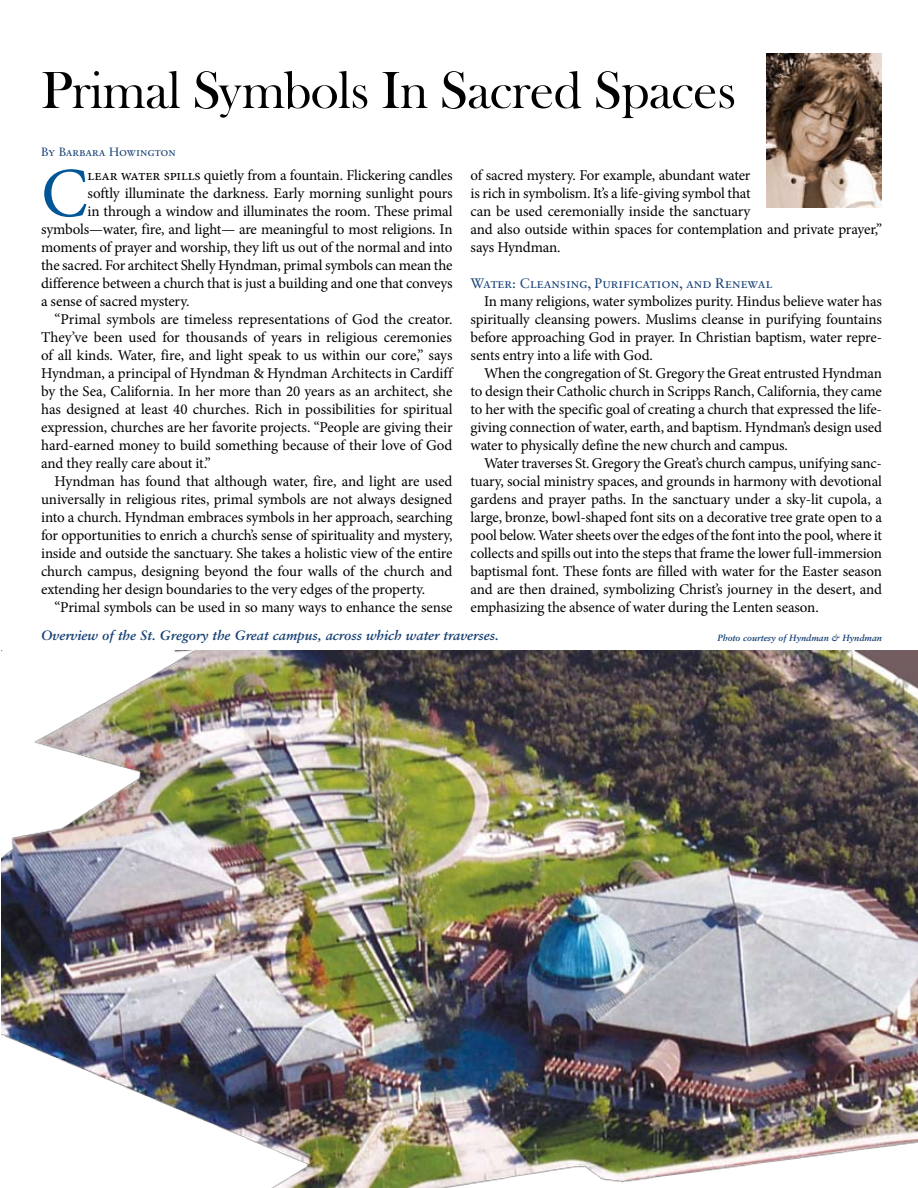
<style>
.page{position:relative;width:918px;height:1188px;background:#fff}
.page>*{position:absolute;margin:0;border:0;box-sizing:border-box;transform-origin:0 0}
.t1{font:70.35px "Minion Pro";color:#005697}
.t2{font:54px "Bask Old Face";letter-spacing:-.01em;color:#000}
.t3{font:15px/18px "Minion Pro";letter-spacing:-.01em;color:#000;text-align:justify}
.t4{font:13.8px "Sabon Roman SC";color:#164074}
.t5{font:italic 700 13.5px "Sabon";color:#164074}
.t6{font:12px "Sabon Roman SC";color:#164074}
.t7{font:italic 700 9px "Sabon";color:#164074}
</style>
<div class="page">
<img style="left:767px;top:54px;width:115px;height:153px">
<img style="left:1px;top:651px;width:917px;height:537px">
<h2 class="t2" style="left:41px;top:60px;width:697px">Primal Symbols In Sacred Spaces</h2>
<p class="t6" style="left:41px;top:145px;width:136px">By Barbara Howington</p>
<h1 class="t1" style="left:41px;top:146px;width:48px">C</h1>
<p class="t3" style="left:88px;top:166px;width:366px">lear water spills quietly from a fountain. Flickering candles</p>
<p class="t3" style="left:88px;top:184px;width:367px">softly illuminate the darkness. Early morning sunlight pours</p>
<p class="t3" style="left:88px;top:202px;width:366px">in through a window and illuminates the room. These primal</p>
<p class="t3" style="left:41px;top:220px;width:413px">symbols—water, fire, and light— are meaningful to most religions. In</p>
<p class="t3" style="left:41px;top:238px;width:413px">moments of prayer and worship, they lift us out of the normal and into</p>
<p class="t3" style="left:41px;top:256px;width:413px">the sacred. For architect Shelly Hyndman, primal symbols can mean the</p>
<p class="t3" style="left:41px;top:274px;width:413px">difference between a church that is just a building and one that conveys</p>
<p class="t3" style="left:41px;top:292px;width:150px">a sense of sacred mystery.</p>
<p class="t3" style="left:55px;top:310px;width:400px">“Primal symbols are timeless representations of God the creator.</p>
<p class="t3" style="left:41px;top:328px;width:413px">They’ve been used for thousands of years in religious ceremonies</p>
<p class="t3" style="left:41px;top:346px;width:413px">of all kinds. Water, fire, and light speak to us within our core,” says</p>
<p class="t3" style="left:41px;top:364px;width:414px">Hyndman, a principal of Hyndman &amp; Hyndman Architects in Cardiff</p>
<p class="t3" style="left:41px;top:382px;width:413px">by the Sea, California. In her more than 20 years as an architect, she</p>
<p class="t3" style="left:41px;top:400px;width:413px">has designed at least 40 churches. Rich in possibilities for spiritual</p>
<p class="t3" style="left:41px;top:418px;width:413px">expression, churches are her favorite projects. “People are giving their</p>
<p class="t3" style="left:41px;top:436px;width:413px">hard-earned money to build something because of their love of God</p>
<p class="t3" style="left:41px;top:454px;width:171px">and they really care about it.”</p>
<p class="t3" style="left:55px;top:472px;width:399px">Hyndman has found that although water, fire, and light are used</p>
<p class="t3" style="left:41px;top:490px;width:413px">universally in religious rites, primal symbols are not always designed</p>
<p class="t3" style="left:41px;top:508px;width:413px">into a church. Hyndman embraces symbols in her approach, searching</p>
<p class="t3" style="left:41px;top:526px;width:413px">for opportunities to enrich a church’s sense of spirituality and mystery,</p>
<p class="t3" style="left:41px;top:544px;width:413px">inside and outside the sanctuary. She takes a holistic view of the entire</p>
<p class="t3" style="left:41px;top:562px;width:413px">church campus, designing beyond the four walls of the church and</p>
<p class="t3" style="left:41px;top:580px;width:386px">extending her design boundaries to the very edges of the property.</p>
<p class="t3" style="left:55px;top:598px;width:399px">“Primal symbols can be used in so many ways to enhance the sense</p>
<p class="t3" style="left:471px;top:166px;width:413px;text-align:left">of sacred mystery. For example, abundant water<br>is rich in symbolism. It’s a life-giving symbol that<br>can be used ceremonially inside the sanctuary<br>and also outside within spaces for contemplation and private prayer,” says Hyndman.</p>
<p class="t4" style="left:471px;top:275px;width:303px">Water: Cleansing, Purification, and Renewal</p>
<p class="t3" style="left:471px;top:292px;width:413px;text-indent:14px">In many religions, water symbolizes purity. Hindus believe water has spiritually cleansing powers. Muslims cleanse in purifying fountains before approaching God in prayer. In Christian baptism, water repre&shy;sents entry into a life with God.</p>
<p class="t3" style="left:471px;top:364px;width:413px;text-indent:14px">When the congregation of St. Gregory the Great entrusted Hyndman to design their Catholic church in Scripps Ranch, California, they came to her with the specific goal of creating a church that expressed the life&shy;giving connection of water, earth, and baptism. Hyndman’s design used water to physically define the new church and campus.</p>
<p class="t3" style="left:471px;top:454px;width:413px;text-indent:14px">Water traverses St. Gregory the Great’s church campus, unifying sanc&shy;tuary, social ministry spaces, and grounds in harmony with devotional gardens and prayer paths. In the sanctuary under a sky-lit cupola, a large, bronze, bowl-shaped font sits on a decorative tree grate open to a pool below. Water sheets over the edges of the font into the pool, where it collects and spills out into the steps that frame the lower full-immersion baptismal font. These fonts are filled with water for the Easter season and are then drained, symbolizing Christ’s journey in the desert, and emphasizing the absence of water during the Lenten season.</p>
<p class="t5" style="left:41px;top:627px;width:459px">Overview of the St. Gregory the Great campus, across which water traverses.</p>
<p class="t7" style="left:717px;top:632px;width:166px">Photo courtesy of Hyndman &amp; Hyndman</p>
</div>
